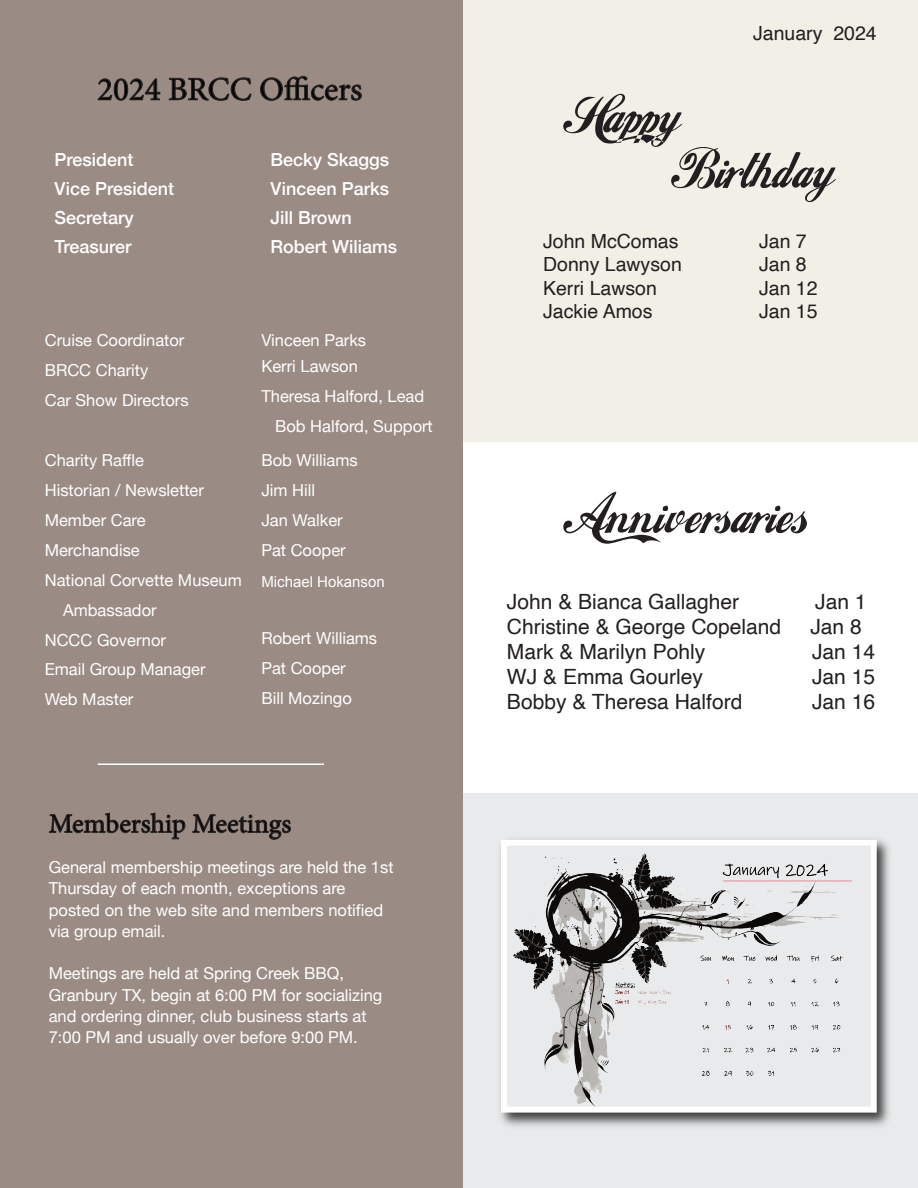
<style>
.page{position:relative;width:918px;height:1188px;background:#fff}
.page>*{position:absolute;margin:0;border:0;box-sizing:border-box;transform-origin:0 0}
.t1{font:33px "Minion Pro";color:#040503}
.t2{font:27px "Minion Pro";color:#040503}
.t3{font:21px "Helvetica";color:#231f20}
.t4{font:19.5px "Helvetica";color:#231f20}
.t5{font:500 18px "Helvetica Neue";color:#fff}
.t6{font:16.5px/30px "Helvetica Neue";color:#fff}
.t7{font:15px "Arial";color:#fff}
</style>
<div class="page">
<div style="left:459px;top:0;width:459px;height:441px;background:#f2efe7"></div>
<div style="left:462px;top:794px;width:456px;height:394px;background:#e9eaeb"></div>
<div style="left:0;top:0;width:462px;height:1188px;background:#9a8c84"></div>
<svg style="left:563px;top:94px;width:273px;height:108px"></svg>
<svg style="left:563px;top:492px;width:244px;height:52px"></svg>
<img style="left:500px;top:839px;width:390px;height:288px">
<div style="left:507px;top:846px;width:364px;height:261px;background:#e9eaeb"></div>
<img style="left:513px;top:853px;width:339px;height:253px">
<div style="left:501px;top:840px;width:376px;height:273px;border:6px solid #fff"></div>
<hr style="left:98px;top:764px;width:226px;height:1px;background:#fff">
<p class="t1" style="left:97px;top:69px;width:267px">2024 BRCC Officers</p>
<p class="t5" style="left:55px;top:148px;width:81px">President</p>
<p class="t5" style="left:271px;top:148px;width:120px">Becky Skaggs</p>
<p class="t5" style="left:55px;top:177px;width:121px">Vice President</p>
<p class="t5" style="left:271px;top:177px;width:120px">Vinceen Parks</p>
<p class="t5" style="left:55px;top:206px;width:81px">Secretary</p>
<p class="t5" style="left:271px;top:206px;width:83px">Jill Brown</p>
<p class="t5" style="left:55px;top:235px;width:79px">Treasurer</p>
<p class="t5" style="left:271px;top:235px;width:128px">Robert Wiliams</p>
<p class="t6" style="left:45px;top:325px;width:145px">Cruise Coordinator<br>BRCC Charity<br>Car Show Directors</p>
<p class="t6" style="left:45px;top:445px;width:101px">Charity Raffle</p>
<p class="t6" style="left:45px;top:475px;width:161px">Historian / Newsletter</p>
<p class="t6" style="left:45px;top:505px;width:102px">Member Care</p>
<p class="t6" style="left:45px;top:535px;width:97px">Merchandise</p>
<p class="t6" style="left:45px;top:565px;width:199px">National Corvette Museum</p>
<p class="t6" style="left:63px;top:595px;width:95px">Ambassador</p>
<p class="t6" style="left:45px;top:625px;width:123px">NCCC Governor</p>
<p class="t6" style="left:45px;top:653px;width:162px">Email Group Manager<br>Web Master</p>
<p class="t6" style="left:261px;top:326px;width:106px;line-height:26.7px">Vinceen Parks<br>Kerri Lawson</p>
<p class="t6" style="left:275px;top:381px;width:159px;text-indent:-14px">Theresa Halford, Lead<br>Bob Halford, Support</p>
<p class="t6" style="left:261px;top:445px;width:98px">Bob Williams<br>Jim Hill<br>Jan Walker<br>Pat Cooper</p>
<p class="t7" style="left:261px;top:573px;width:125px">Michael Hokanson</p>
<p class="t6" style="left:261px;top:623px;width:117px">Robert Williams<br>Pat Cooper<br>Bill Mozingo</p>
<p class="t2" style="left:49px;top:807px;width:244px">Membership Meetings</p>
<p class="t6" style="left:49px;top:856px;width:346px;line-height:21.3px">General membership meetings are held the 1st Thursday of each month, exceptions are posted on the web site and members notified via group email.</p>
<p class="t6" style="left:49px;top:963px;width:335px;line-height:21.3px">Meetings are held at Spring Creek BBQ, Granbury TX, begin at 6:00 PM for socializing and ordering dinner, club business starts at 7:00 PM and usually over before 9:00 PM.</p>
<p class="t4" style="left:753px;top:25px;width:125px">January 2024</p>
<p class="t4" style="left:543px;top:233px;width:137px">John McComas</p>
<p class="t4" style="left:759px;top:233px;width:49px">Jan 7</p>
<p class="t4" style="left:543px;top:256px;width:140px">Donny Lawyson</p>
<p class="t4" style="left:759px;top:256px;width:49px">Jan 8</p>
<p class="t4" style="left:543px;top:280px;width:115px">Kerri Lawson</p>
<p class="t4" style="left:759px;top:280px;width:60px">Jan 12</p>
<p class="t4" style="left:543px;top:303px;width:111px">Jackie Amos</p>
<p class="t4" style="left:759px;top:303px;width:60px">Jan 15</p>
<p class="t3" style="left:507px;top:592px;width:234px">John &amp; Bianca Gallagher</p>
<p class="t3" style="left:815px;top:592px;width:53px">Jan 1</p>
<p class="t3" style="left:507px;top:618px;width:276px">Christine &amp; George Copeland</p>
<p class="t3" style="left:810px;top:618px;width:53px">Jan 8</p>
<p class="t3" style="left:507px;top:643px;width:200px">Mark &amp; Marilyn Pohly</p>
<p class="t3" style="left:812px;top:643px;width:65px">Jan 14</p>
<p class="t3" style="left:507px;top:668px;width:198px">WJ &amp; Emma Gourley</p>
<p class="t3" style="left:812px;top:668px;width:65px">Jan 15</p>
<p class="t3" style="left:507px;top:693px;width:237px">Bobby &amp; Theresa Halford</p>
<p class="t3" style="left:812px;top:693px;width:65px">Jan 16</p>
</div>
